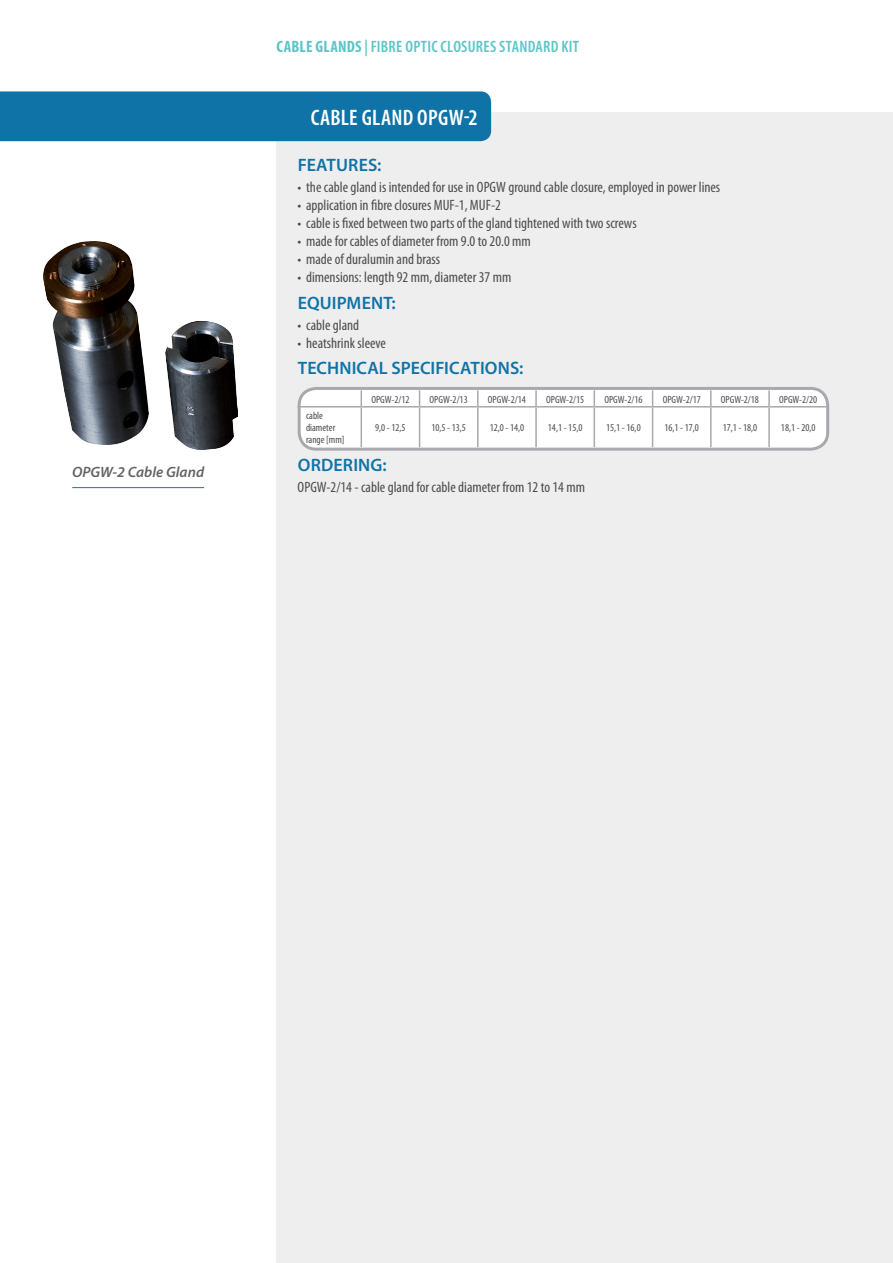
<style>
.page{position:relative;width:893px;height:1263px;background:#fff}
.page>*{position:absolute;margin:0;border:0;box-sizing:border-box;transform-origin:0 0}
.Produkt_L{font:600 condensed 22.5px "Myriad Pro";letter-spacing:.01em;color:#fff}
.Nagłówek_1{font:600 18px "Myriad Pro";letter-spacing:.005em;color:#1073a7}
.Pagina_podstawowa{font:600 condensed 16.5px "Myriad Pro";letter-spacing:.015em;color:#5cc5c8}
.t1{font:condensed 15px "Myriad Pro";color:#4b4c4d}
.Podpis_zdjęć{font:italic 600 15px "Myriad Pro";color:#636366}
.Tabelka_Podstawowy{font:condensed 10.5px "Myriad Pro";color:#4b4c4d}
.s1{font-weight:700}
</style>
<div class="page">
<div style="left:276px;top:113px;width:617px;height:1150px;background:#eeeeef"></div>
<div style="left:299px;top:388px;width:529px;height:61px;background:#fff;border-radius:17px"></div>
<svg style="left:361px;top:391px;width:1px;height:15px"></svg>
<svg style="left:419px;top:391px;width:1px;height:15px"></svg>
<svg style="left:477px;top:391px;width:2px;height:15px"></svg>
<svg style="left:535px;top:391px;width:2px;height:15px"></svg>
<svg style="left:594px;top:391px;width:1px;height:15px"></svg>
<svg style="left:652px;top:391px;width:1px;height:15px"></svg>
<svg style="left:710px;top:391px;width:2px;height:15px"></svg>
<svg style="left:768px;top:391px;width:2px;height:15px"></svg>
<hr style="left:297px;top:406px;width:64px;height:1px;background:#a8a9ad">
<hr style="left:361px;top:406px;width:59px;height:1px;background:#a8a9ad">
<hr style="left:361px;top:407px;width:1px;height:40px;background:#a8a9ad">
<hr style="left:420px;top:406px;width:58px;height:1px;background:#a8a9ad">
<hr style="left:419px;top:407px;width:1px;height:40px;background:#a8a9ad">
<hr style="left:478px;top:406px;width:58px;height:1px;background:#a8a9ad">
<hr style="left:477px;top:407px;width:2px;height:40px;background:#a8a9ad">
<hr style="left:536px;top:406px;width:58px;height:1px;background:#a8a9ad">
<hr style="left:535px;top:407px;width:2px;height:40px;background:#a8a9ad">
<hr style="left:594px;top:406px;width:59px;height:1px;background:#a8a9ad">
<hr style="left:594px;top:407px;width:1px;height:40px;background:#a8a9ad">
<hr style="left:653px;top:406px;width:58px;height:1px;background:#a8a9ad">
<hr style="left:652px;top:407px;width:1px;height:40px;background:#a8a9ad">
<hr style="left:711px;top:406px;width:58px;height:1px;background:#a8a9ad">
<hr style="left:710px;top:407px;width:2px;height:40px;background:#a8a9ad">
<hr style="left:769px;top:406px;width:58px;height:1px;background:#a8a9ad">
<hr style="left:768px;top:407px;width:2px;height:40px;background:#a8a9ad">
<div style="left:298px;top:387px;width:531px;height:64px;border:3px solid #a8a9ad;border-radius:17px"></div>
<img style="left:44px;top:242px;width:193px;height:207px">
<div style="left:0;top:91px;width:491px;height:50px;background:#1073a7"></div>
<hr style="left:72px;top:487px;width:132px;height:1px;background:#1073a7">
<p class="Podpis_zdjęć" style="left:72px;top:462px;width:133px">OPGW-2 Cable Gland</p>
<p class="Pagina_podstawowa" style="left:277px;top:37px;width:304px"><span class="s1">CABLE GLANDS</span> | FIBRE OPTIC CLOSURES STANDARD KIT</p>
<p class="Produkt_L" style="left:311px;top:105px;width:168px">CABLE GLAND OPGW-2</p>
<p class="Nagłówek_1" style="left:298px;top:153px;width:85px">FEATURES:</p>
<p class="t1" style="left:298px;top:178px;width:424px">• the cable gland is intended for use in OPGW ground cable closure, employed in power lines</p>
<p class="t1" style="left:298px;top:196px;width:205px">• application in fibre closures MUF-1, MUF-2</p>
<p class="t1" style="left:298px;top:214px;width:341px">• cable is fixed between two parts of the gland tightened with two screws</p>
<p class="t1" style="left:298px;top:232px;width:235px">• made for cables of diameter from 9.0 to 20.0 mm</p>
<p class="t1" style="left:298px;top:250px;width:144px">• made of duralumin and brass</p>
<p class="t1" style="left:298px;top:268px;width:215px">• dimensions: length 92 mm, diameter 37 mm</p>
<p class="Nagłówek_1" style="left:298px;top:291px;width:99px">EQUIPMENT:</p>
<p class="t1" style="left:298px;top:316px;width:63px">• cable gland</p>
<p class="t1" style="left:298px;top:334px;width:90px">• heatshrink sleeve</p>
<p class="Nagłówek_1" style="left:298px;top:357px;width:227px">TECHNICAL SPECIFICATIONS:</p>
<p class="Tabelka_Podstawowy" style="left:371px;top:393px;width:40px">OPGW-2/12</p>
<p class="Tabelka_Podstawowy" style="left:430px;top:393px;width:40px">OPGW-2/13</p>
<p class="Tabelka_Podstawowy" style="left:488px;top:393px;width:40px">OPGW-2/14</p>
<p class="Tabelka_Podstawowy" style="left:546px;top:393px;width:40px">OPGW-2/15</p>
<p class="Tabelka_Podstawowy" style="left:604px;top:393px;width:40px">OPGW-2/16</p>
<p class="Tabelka_Podstawowy" style="left:663px;top:393px;width:40px">OPGW-2/17</p>
<p class="Tabelka_Podstawowy" style="left:721px;top:393px;width:40px">OPGW-2/18</p>
<p class="Tabelka_Podstawowy" style="left:779px;top:393px;width:40px">OPGW-2/20</p>
<p class="Tabelka_Podstawowy" style="left:306px;top:409px;width:19px">cable</p>
<p class="Tabelka_Podstawowy" style="left:306px;top:421px;width:31px">diameter</p>
<p class="Tabelka_Podstawowy" style="left:306px;top:433px;width:40px">range [mm]</p>
<p class="Tabelka_Podstawowy" style="left:375px;top:421px;width:32px">9,0 - 12,5</p>
<p class="Tabelka_Podstawowy" style="left:431px;top:421px;width:36px">10,5 - 13,5</p>
<p class="Tabelka_Podstawowy" style="left:490px;top:421px;width:36px">12,0 - 14,0</p>
<p class="Tabelka_Podstawowy" style="left:548px;top:421px;width:36px">14,1 - 15,0</p>
<p class="Tabelka_Podstawowy" style="left:606px;top:421px;width:36px">15,1 - 16,0</p>
<p class="Tabelka_Podstawowy" style="left:664px;top:421px;width:36px">16,1 - 17,0</p>
<p class="Tabelka_Podstawowy" style="left:723px;top:421px;width:36px">17,1 - 18,0</p>
<p class="Tabelka_Podstawowy" style="left:781px;top:421px;width:36px">18,1 - 20,0</p>
<p class="Nagłówek_1" style="left:298px;top:453px;width:90px">ORDERING:</p>
<p class="t1" style="left:298px;top:478px;width:289px">OPGW-2/14 - cable gland for cable diameter from 12 to 14 mm</p>
</div>
